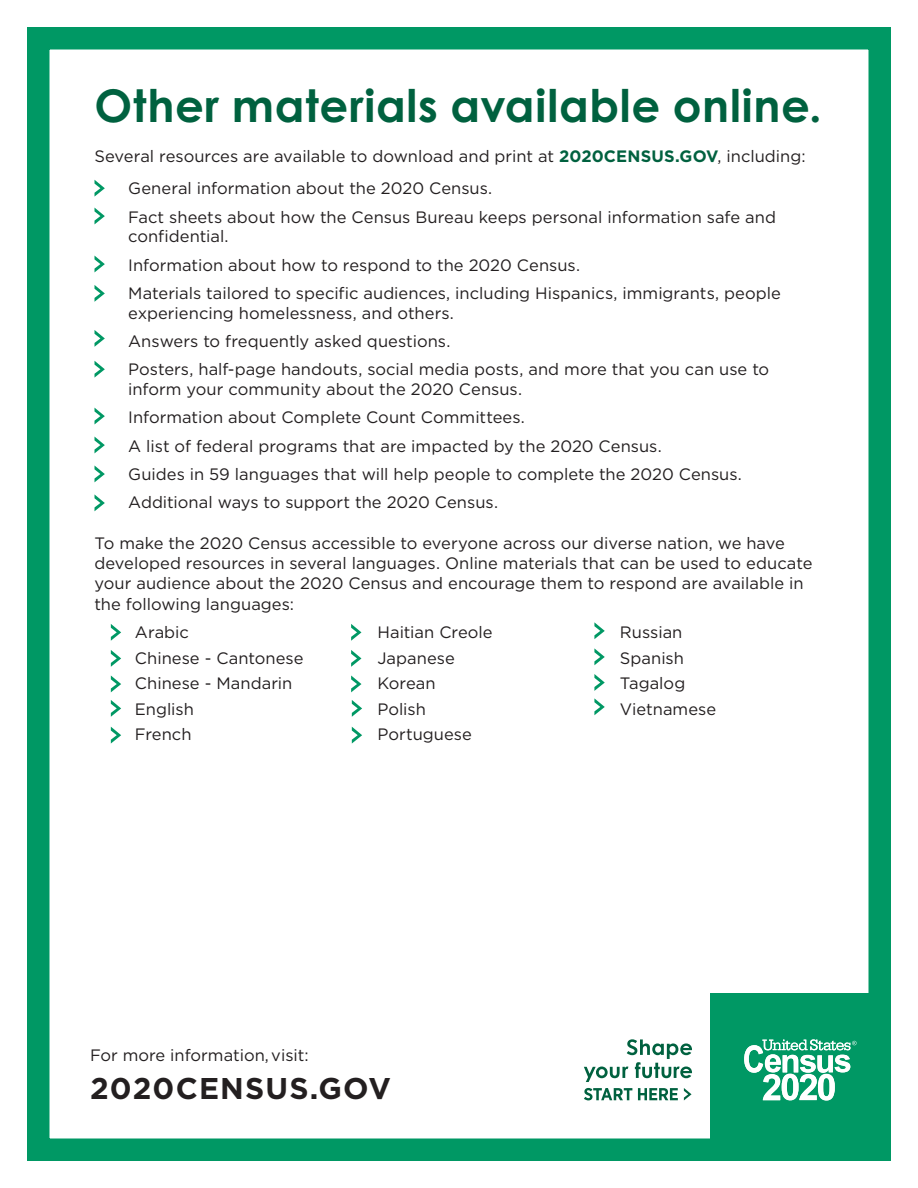
<style>
.page{position:relative;width:918px;height:1188px;background:#fff}
.page>*{position:absolute;margin:0;border:0;box-sizing:border-box;transform-origin:0 0}
.t1{font:700 45px "Century Gothic Pro";letter-spacing:.02em;color:#00613f}
.CTA_URL{font:700 30px "Gotham HTF";letter-spacing:.04em;color:#231f20}
.P3___Letter_from_Dir{font:16.5px/19.5px "Gotham HTF";color:#231f20}
.s1{font-weight:700;color:#00613f}
</style>
<div class="page">
<div style="left:710px;top:994px;width:180px;height:167px;background:#009864"></div>
<svg style="left:584px;top:1088px;width:48px;height:12px"></svg>
<svg style="left:638px;top:1088px;width:40px;height:12px"></svg>
<svg style="left:684px;top:1088px;width:8px;height:12px"></svg>
<svg style="left:584px;top:1039px;width:108px;height:43px"></svg>
<svg style="left:744px;top:1039px;width:113px;height:62px"></svg>
<div style="left:27px;top:27px;width:864px;height:1134px;border:22px solid #009864"></div>
<svg style="left:94px;top:180px;width:11px;height:17px"></svg>
<svg style="left:94px;top:208px;width:11px;height:16px"></svg>
<svg style="left:94px;top:256px;width:11px;height:16px"></svg>
<svg style="left:94px;top:285px;width:11px;height:17px"></svg>
<svg style="left:94px;top:330px;width:11px;height:17px"></svg>
<svg style="left:94px;top:361px;width:11px;height:17px"></svg>
<svg style="left:94px;top:408px;width:11px;height:16px"></svg>
<svg style="left:94px;top:437px;width:11px;height:16px"></svg>
<svg style="left:94px;top:465px;width:11px;height:17px"></svg>
<svg style="left:94px;top:494px;width:11px;height:17px"></svg>
<svg style="left:111px;top:624px;width:10px;height:17px"></svg>
<svg style="left:111px;top:650px;width:10px;height:17px"></svg>
<svg style="left:111px;top:675px;width:10px;height:17px"></svg>
<svg style="left:111px;top:700px;width:10px;height:17px"></svg>
<svg style="left:111px;top:727px;width:10px;height:17px"></svg>
<svg style="left:351px;top:624px;width:11px;height:17px"></svg>
<svg style="left:351px;top:650px;width:11px;height:17px"></svg>
<svg style="left:351px;top:675px;width:11px;height:17px"></svg>
<svg style="left:352px;top:700px;width:10px;height:17px"></svg>
<svg style="left:352px;top:727px;width:10px;height:17px"></svg>
<svg style="left:594px;top:622px;width:11px;height:17px"></svg>
<svg style="left:594px;top:648px;width:11px;height:17px"></svg>
<svg style="left:594px;top:674px;width:11px;height:17px"></svg>
<svg style="left:594px;top:698px;width:11px;height:17px"></svg>
<h1 class="t1" style="left:94px;top:77px;width:729px">Other materials available online.</h1>
<p class="P3___Letter_from_Dir" style="left:94px;top:146px;width:713px">Several resources are available to download and print at <span class="s1">2020CENSUS.GOV</span>, including:</p>
<p class="P3___Letter_from_Dir" style="left:128px;top:178px;width:366px">General information about the 2020 Census.</p>
<p class="P3___Letter_from_Dir" style="left:128px;top:207px;width:649px">Fact sheets about how the Census Bureau keeps personal information safe and confidential.</p>
<p class="P3___Letter_from_Dir" style="left:128px;top:255px;width:453px">Information about how to respond to the 2020 Census.</p>
<p class="P3___Letter_from_Dir" style="left:128px;top:283px;width:654px">Materials tailored to specific audiences, including Hispanics, immigrants, people experiencing homelessness, and others.</p>
<p class="P3___Letter_from_Dir" style="left:128px;top:331px;width:324px">Answers to frequently asked questions.</p>
<p class="P3___Letter_from_Dir" style="left:128px;top:359px;width:643px">Posters, half-page handouts, social media posts, and more that you can use to inform your community about the 2020 Census.</p>
<p class="P3___Letter_from_Dir" style="left:128px;top:407px;width:398px">Information about Complete Count Committees.</p>
<p class="P3___Letter_from_Dir" style="left:128px;top:436px;width:535px">A list of federal programs that are impacted by the 2020 Census.</p>
<p class="P3___Letter_from_Dir" style="left:128px;top:464px;width:615px">Guides in 59 languages that will help people to complete the 2020 Census.</p>
<p class="P3___Letter_from_Dir" style="left:128px;top:493px;width:371px">Additional ways to support the 2020 Census.</p>
<p class="P3___Letter_from_Dir" style="left:95px;top:533px;width:719px;line-height:20.2px">To make the 2020 Census accessible to everyone across our diverse nation, we have developed resources in several languages. Online materials that can be used to educate your audience about the 2020 Census and encourage them to respond are available in the following languages:</p>
<p class="P3___Letter_from_Dir" style="left:135px;top:623px;width:55px">Arabic</p>
<p class="P3___Letter_from_Dir" style="left:135px;top:648px;width:170px">Chinese - Cantonese</p>
<p class="P3___Letter_from_Dir" style="left:135px;top:674px;width:159px">Chinese - Mandarin</p>
<p class="P3___Letter_from_Dir" style="left:135px;top:699px;width:60px">English</p>
<p class="P3___Letter_from_Dir" style="left:135px;top:725px;width:58px">French</p>
<p class="P3___Letter_from_Dir" style="left:377px;top:623px;width:117px">Haitian Creole</p>
<p class="P3___Letter_from_Dir" style="left:377px;top:648px;width:79px">Japanese</p>
<p class="P3___Letter_from_Dir" style="left:377px;top:674px;width:60px">Korean</p>
<p class="P3___Letter_from_Dir" style="left:377px;top:699px;width:50px">Polish</p>
<p class="P3___Letter_from_Dir" style="left:377px;top:725px;width:96px">Portuguese</p>
<p class="P3___Letter_from_Dir" style="left:620px;top:623px;width:64px">Russian</p>
<p class="P3___Letter_from_Dir" style="left:620px;top:648px;width:66px">Spanish</p>
<p class="P3___Letter_from_Dir" style="left:620px;top:674px;width:67px">Tagalog</p>
<p class="P3___Letter_from_Dir" style="left:620px;top:699px;width:98px">Vietnamese</p>
<p class="P3___Letter_from_Dir" style="left:90px;top:1045px;width:220px">For more information, visit:</p>
<p class="CTA_URL" style="left:90px;top:1071px;width:303px">2020CENSUS.GOV</p>
</div>
